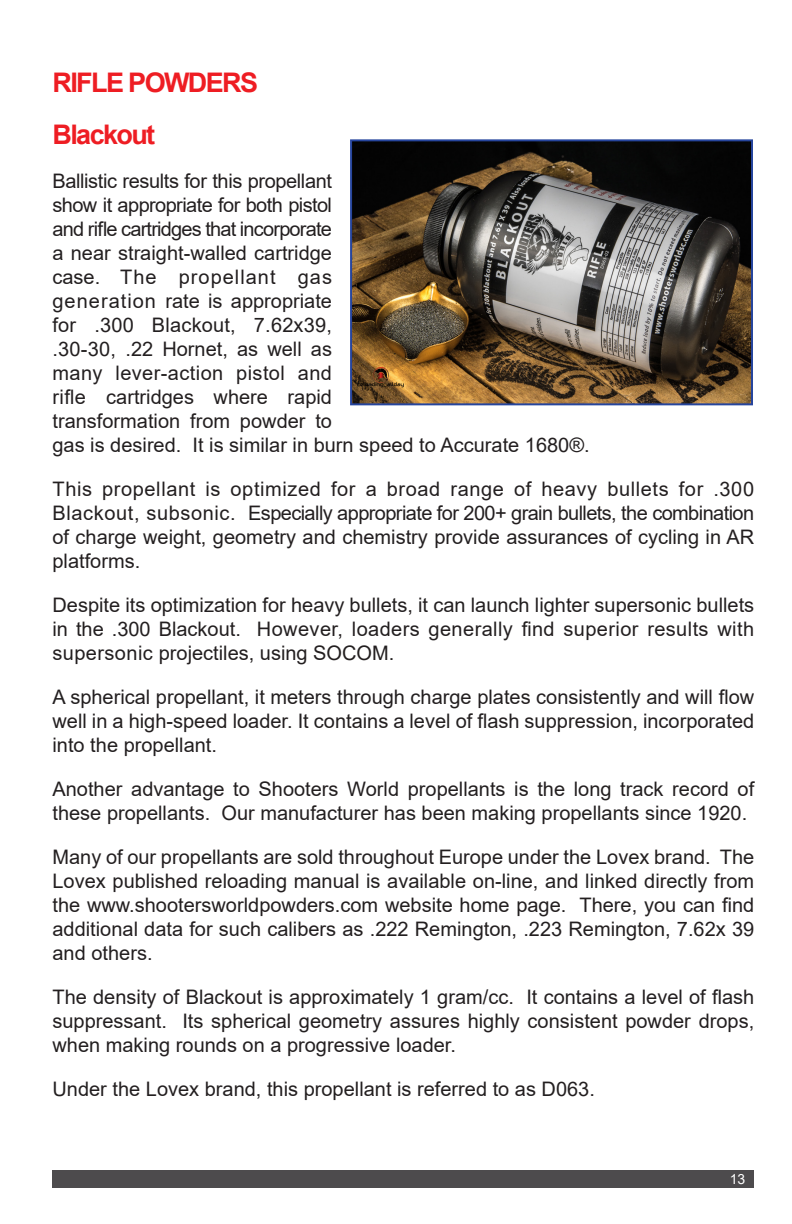
<style>
.page{position:relative;width:792px;height:1224px;background:#fff}
.page>*{position:absolute;margin:0;border:0;box-sizing:border-box;transform-origin:0 0}
.t1{font:700 27px "Arial";letter-spacing:-.06em;color:#ee1d23}
.t2{font:20px/24px "Arial";color:#231f20;text-align:justify}
.t3{font:14px "Arial";color:#fff}
</style>
<div class="page">
<div style="left:52px;top:1170px;width:702px;height:18px;background:#4d4b4d"></div>
<img style="left:353px;top:142px;width:397px;height:260px">
<div style="left:350px;top:139px;width:403px;height:266px;border:2px solid #26459d"></div>
<p class="t1" style="left:53px;top:63px;width:207px">RIFLE POWDERS</p>
<p class="t1" style="left:53px;top:116px;width:104px">Blackout</p>
<p class="t2" style="left:53px;top:169px;width:539px;text-align:left">Ballistic results for this propellant<br>show it appropriate for both pistol<br>and rifle cartridges that incorporate<br>a near straight-walled cartridge<br>case. The propellant gas<br>generation rate is appropriate<br>for .300 Blackout, 7.62x39,<br>.30-30, .22 Hornet, as well as<br>many lever-action pistol and<br>rifle cartridges where rapid<br>transformation from powder to<br>gas is desired. It is similar in burn speed to Accurate 1680®.</p>
<p class="t2" style="left:53px;top:477px;width:703px">This propellant is optimized for a broad range of heavy bullets for .300<br>Blackout, subsonic. Especially appropriate for 200+ grain bullets, the combination of charge weight, geometry and chemistry provide assurances of cycling in AR platforms.</p>
<p class="t2" style="left:53px;top:593px;width:703px">Despite its optimization for heavy bullets, it can launch lighter supersonic bullets in the .300 Blackout. However, loaders generally find superior results with supersonic projectiles, using SOCOM.</p>
<p class="t2" style="left:53px;top:685px;width:703px">A spherical propellant, it meters through charge plates consistently and will flow well in a high-speed loader. It contains a level of flash suppression, incorporated into the propellant.</p>
<p class="t2" style="left:53px;top:777px;width:703px">Another advantage to Shooters World propellants is the long track record of these propellants. Our manufacturer has been making propellants since 1920.</p>
<p class="t2" style="left:53px;top:845px;width:703px">Many of our propellants are sold throughout Europe under the Lovex brand. The Lovex published reloading manual is available on-line, and linked directly from the www.shootersworldpowders.com website home page. There, you can find additional data for such calibers as .222 Remington, .223 Remington, 7.62x 39 and others.</p>
<p class="t2" style="left:53px;top:985px;width:703px">The density of Blackout is approximately 1 gram/cc. It contains a level of flash suppressant. Its spherical geometry assures highly consistent powder drops, when making rounds on a progressive loader.</p>
<p class="t2" style="left:53px;top:1077px;width:544px">Under the Lovex brand, this propellant is referred to as D063.</p>
<p class="t3" style="left:730px;top:1170px;width:17px">13</p>
</div>
